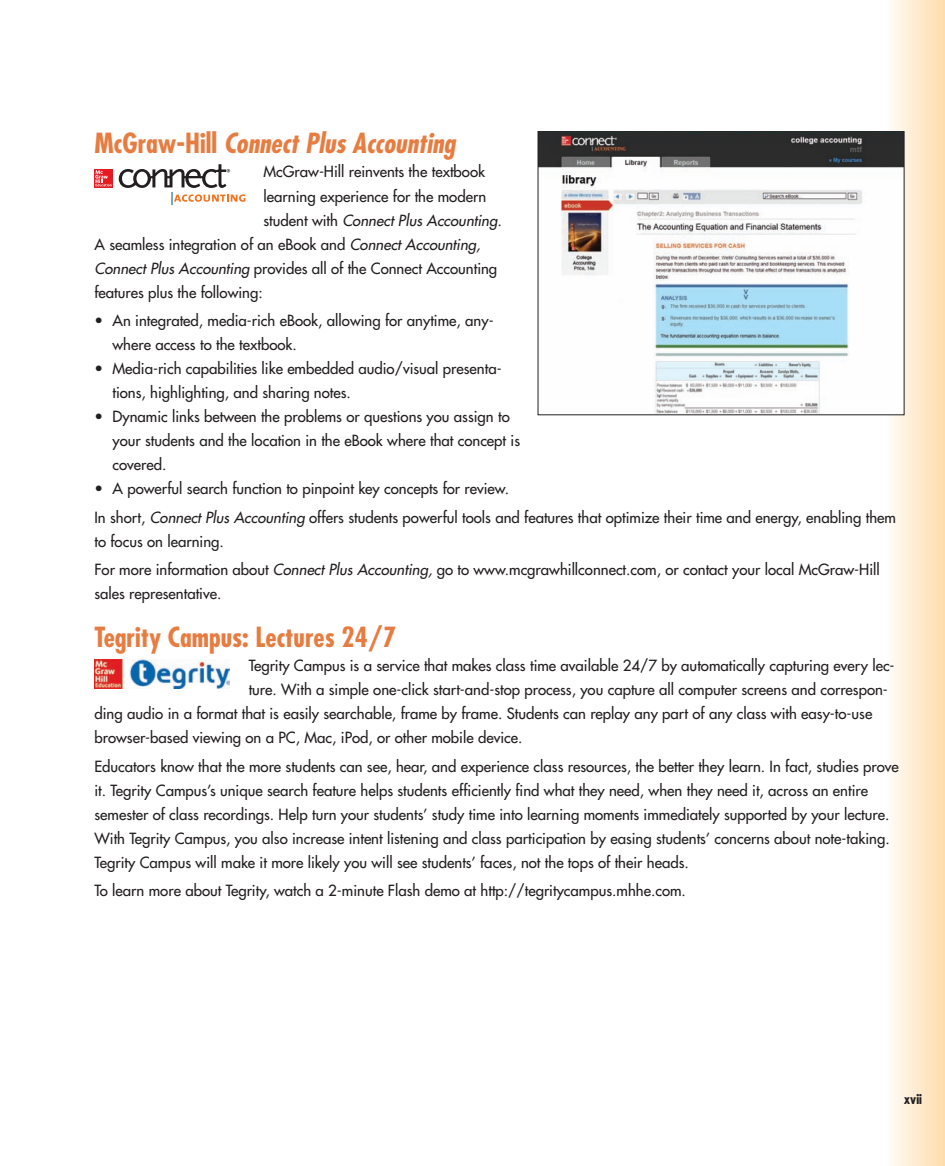
<style>
.page{position:relative;width:945px;height:1166px;background:#fff}
.page>*{position:absolute;margin:0;border:0;box-sizing:border-box;transform-origin:0 0}
.t1{font:italic 700 condensed 27px "Futura Std";color:#e77c41}
.t2{font:700 condensed 27px "Futura Std";color:#e77c41}
.t3{font:500 15px/24px "Futura Std";color:#231f20}
.t4{font:italic 500 15px "Futura Std";color:#231f20}
.t5{font:700 condensed 13.5px "Futura Std";color:#231f20}
.s1{font-style:normal}
.s2{font-style:italic}
</style>
<div class="page">
<hr style="left:943px;top:0;width:2px;height:1166px;background:#fed495">
<hr style="left:941px;top:0;width:2px;height:1166px;background:#fed69a">
<hr style="left:939px;top:0;width:2px;height:1166px;background:#fed79c">
<hr style="left:937px;top:0;width:2px;height:1166px;background:#fed89f">
<hr style="left:935px;top:0;width:2px;height:1166px;background:#fed9a3">
<hr style="left:933px;top:0;width:2px;height:1166px;background:#fedba6">
<hr style="left:931px;top:0;width:2px;height:1166px;background:#fedca9">
<hr style="left:929px;top:0;width:2px;height:1166px;background:#feddad">
<hr style="left:927px;top:0;width:2px;height:1166px;background:#fedeaf">
<hr style="left:925px;top:0;width:2px;height:1166px;background:#fee0b3">
<hr style="left:923px;top:0;width:2px;height:1166px;background:#fee1b6">
<hr style="left:921px;top:0;width:2px;height:1166px;background:#fee3ba">
<hr style="left:919px;top:0;width:2px;height:1166px;background:#fee4bd">
<hr style="left:917px;top:0;width:2px;height:1166px;background:#fee6c1">
<hr style="left:915px;top:0;width:2px;height:1166px;background:#fee8c5">
<hr style="left:913px;top:0;width:2px;height:1166px;background:#fee9c8">
<hr style="left:911px;top:0;width:2px;height:1166px;background:#feebcc">
<hr style="left:909px;top:0;width:2px;height:1166px;background:#feeccf">
<hr style="left:907px;top:0;width:2px;height:1166px;background:#feeed4">
<hr style="left:905px;top:0;width:2px;height:1166px;background:#feefd7">
<hr style="left:903px;top:0;width:2px;height:1166px;background:#fef0da">
<hr style="left:901px;top:0;width:2px;height:1166px;background:#fef2df">
<hr style="left:899px;top:0;width:2px;height:1166px;background:#fef4e3">
<hr style="left:897px;top:0;width:2px;height:1166px;background:#fef5e7">
<hr style="left:895px;top:0;width:2px;height:1166px;background:#fef7eb">
<hr style="left:893px;top:0;width:2px;height:1166px;background:#fef8ef">
<hr style="left:891px;top:0;width:2px;height:1166px;background:#fefaf2">
<hr style="left:889px;top:0;width:2px;height:1166px;background:#fefbf6">
<hr style="left:887px;top:0;width:2px;height:1166px;background:#fefdfa">
<img style="left:540px;top:133px;width:362px;height:280px">
<div style="left:538px;top:131px;width:366px;height:284px;border:1px solid #231f20"></div>
<img style="left:94px;top:660px;width:136px;height:28px">
<svg style="left:119px;top:164px;width:126px;height:40px"></svg>
<svg style="left:94px;top:169px;width:19px;height:18px"></svg>
<svg style="left:95px;top:170px;width:17px;height:16px"></svg>
<h1 class="t1" style="left:94px;top:131px;width:362px"><span class="s1">McGraw-Hill</span> Connect Plus Accounting</h1>
<p class="t3" style="left:264px;top:161px;width:223px">McGraw-Hill reinvents the textbook</p>
<p class="t3" style="left:264px;top:185px;width:224px">learning experience for the modern</p>
<p class="t4" style="left:264px;top:213px;width:240px"><span class="s1">student with</span> Connect Plus Accounting.</p>
<p class="t3" style="left:94px;top:233px;width:388px">A seamless integration of an eBook and <span class="s2">Connect Accounting,</span></p>
<p class="t3" style="left:94px;top:257px;width:404px"><span class="s2">Connect Plus Accounting</span> provides all of the Connect Accounting</p>
<p class="t3" style="left:94px;top:281px;width:170px">features plus the following:</p>
<p class="t3" style="left:112px;top:309px;width:383px;text-indent:-18px">• An integrated, media-rich eBook, allowing for anytime, any&shy;where access to the textbook.</p>
<p class="t3" style="left:112px;top:357px;width:391px;text-indent:-18px">• Media-rich capabilities like embedded audio/visual presenta&shy;tions, highlighting, and sharing notes.</p>
<p class="t3" style="left:112px;top:405px;width:409px;text-indent:-18px">• Dynamic links between the problems or questions you assign to your students and the location in the eBook where that concept is covered.</p>
<p class="t3" style="left:94px;top:475px;width:803px;line-height:28.5px">• A powerful search function to pinpoint key concepts for review.<br>In short, <span class="s2">Connect Plus Accounting</span> offers students powerful tools and features that optimize their time and energy, enabling them</p>
<p class="t3" style="left:94px;top:528px;width:787px;line-height:28.5px">to focus on learning.<br>For more information about <span class="s2">Connect Plus Accounting,</span> go to www.mcgrawhillconnect.com, or contact your local McGraw-Hill</p>
<p class="t3" style="left:94px;top:582px;width:128px">sales representative.</p>
<h1 class="t2" style="left:94px;top:624px;width:303px">Tegrity Campus: Lectures 24/7</h1>
<p class="t3" style="left:249px;top:654px;width:647px">Tegrity Campus is a service that makes class time available 24/7 by automatically capturing every lec-</p>
<p class="t3" style="left:249px;top:678px;width:641px">ture. With a simple one-click start-and-stop process, you capture all computer screens and correspon-</p>
<p class="t3" style="left:95px;top:702px;width:779px">ding audio in a format that is easily searchable, frame by frame. Students can replay any part of any class with easy-to-use</p>
<p class="t3" style="left:95px;top:726px;width:429px">browser-based viewing on a PC, Mac, iPod, or other mobile device.</p>
<p class="t3" style="left:95px;top:755px;width:806px">Educators know that the more students can see, hear, and experience class resources, the better they learn. In fact, studies prove it. Tegrity Campus’s unique search feature helps students efficiently find what they need, when they need it, across an entire semester of class recordings. Help turn your students’ study time into learning moments immediately supported by your lecture.<br>With Tegrity Campus, you also increase intent listening and class participation by easing students’ concerns about note-taking.<br>Tegrity Campus will make it more likely you will see students’ faces, not the tops of their heads.</p>
<p class="t3" style="left:95px;top:879px;width:593px">To learn more about Tegrity, watch a 2-minute Flash demo at http://tegritycampus.mhhe.com.</p>
<p class="t5" style="left:904px;top:1092px;width:20px">xvii</p>
</div>
